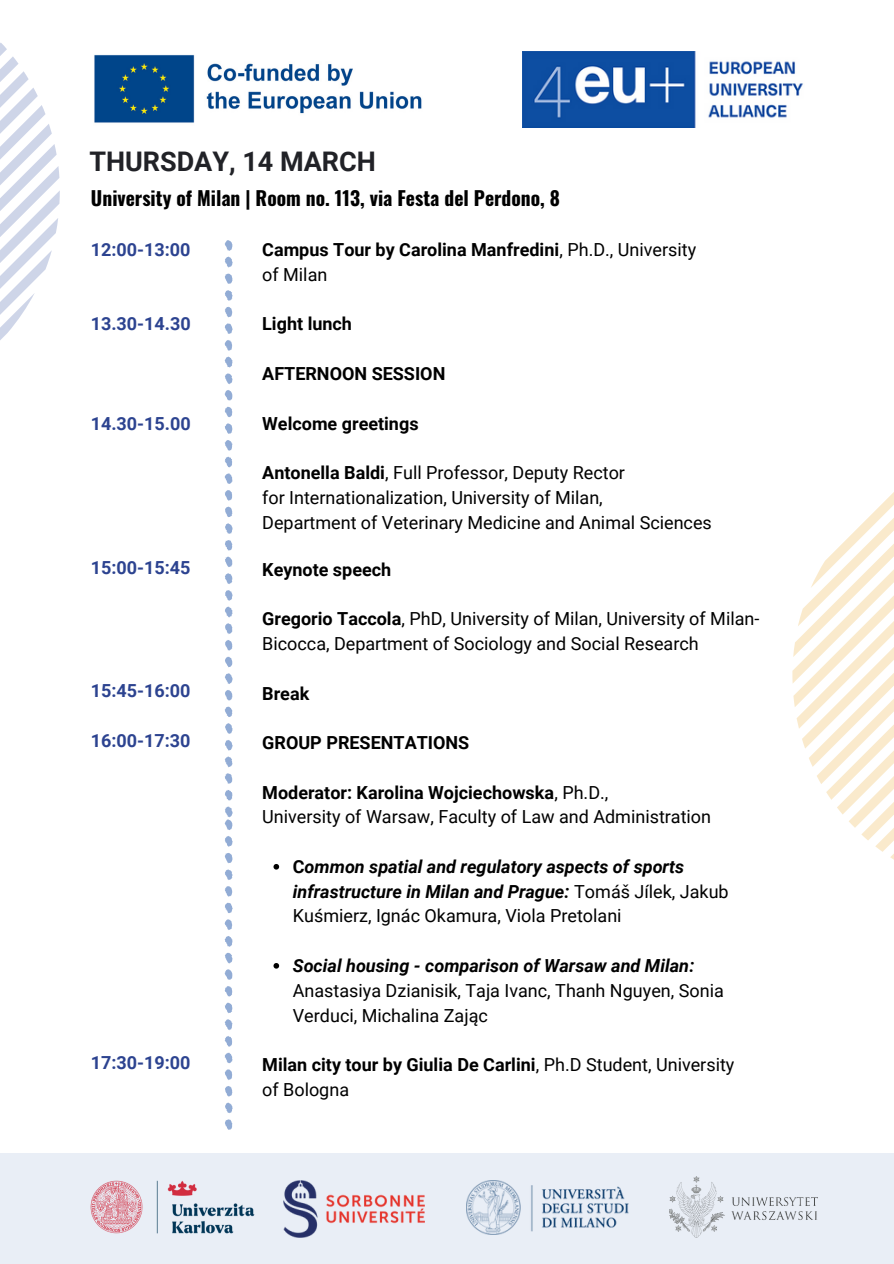
<style>
.page{position:relative;width:894px;height:1264px;background:#fff}
.page>*{position:absolute;margin:0;border:0;box-sizing:border-box;transform-origin:0 0}
.t1{font:700 27px "Roboto";color:#212227}
.t2{font:700 19.5px "Oswald";color:#000}
.t3{font:18px/24.8px "Roboto";color:#000}
.t4{font:italic 700 18px/24.8px "Roboto";color:#000}
.t5{font:700 18px/24.8px "Roboto";color:#000}
.t6{font:700 18px "Roboto";color:#2c4390}
.s1{font-weight:400}
.s2{font-weight:700}
.s3{font-style:normal}
.s4{font-weight:400;font-style:normal}
</style>
<div class="page">
<img style="left:523px;top:52px;width:280px;height:75px">
<svg style="left:273px;top:864px;width:6px;height:5px"></svg>
<svg style="left:273px;top:963px;width:6px;height:5px"></svg>
<div style="left:0;top:1153px;width:893px;height:110px;background:#e9eef6"></div>
<img style="left:466px;top:1180px;width:162px;height:54px">
<img style="left:669px;top:1176px;width:148px;height:61px">
<img style="left:90px;top:1180px;width:165px;height:54px">
<img style="left:284px;top:1180px;width:140px;height:57px">
<svg style="left:0;top:43px;width:60px;height:297px"></svg>
<svg style="left:792px;top:493px;width:101px;height:366px"></svg>
<svg style="left:225px;top:656px;width:7px;height:11px"></svg>
<svg style="left:224px;top:440px;width:8px;height:27px"></svg>
<svg style="left:225px;top:623px;width:7px;height:27px"></svg>
<svg style="left:225px;top:423px;width:7px;height:11px"></svg>
<svg style="left:225px;top:406px;width:7px;height:11px"></svg>
<svg style="left:224px;top:390px;width:8px;height:10px"></svg>
<svg style="left:225px;top:573px;width:7px;height:44px"></svg>
<svg style="left:225px;top:373px;width:7px;height:11px"></svg>
<svg style="left:225px;top:556px;width:7px;height:11px"></svg>
<svg style="left:225px;top:540px;width:7px;height:10px"></svg>
<svg style="left:224px;top:340px;width:8px;height:27px"></svg>
<svg style="left:224px;top:323px;width:9px;height:11px"></svg>
<svg style="left:225px;top:290px;width:7px;height:27px"></svg>
<svg style="left:225px;top:523px;width:8px;height:11px"></svg>
<svg style="left:224px;top:240px;width:9px;height:44px"></svg>
<svg style="left:224px;top:473px;width:8px;height:44px"></svg>
<svg style="left:225px;top:790px;width:7px;height:10px"></svg>
<svg style="left:225px;top:773px;width:7px;height:10px"></svg>
<svg style="left:225px;top:756px;width:7px;height:11px"></svg>
<svg style="left:225px;top:723px;width:8px;height:27px"></svg>
<svg style="left:224px;top:706px;width:8px;height:11px"></svg>
<svg style="left:225px;top:673px;width:7px;height:27px"></svg>
<svg style="left:224px;top:1052px;width:8px;height:11px"></svg>
<svg style="left:224px;top:1019px;width:8px;height:27px"></svg>
<svg style="left:225px;top:1002px;width:7px;height:11px"></svg>
<svg style="left:224px;top:986px;width:8px;height:10px"></svg>
<svg style="left:224px;top:969px;width:8px;height:10px"></svg>
<svg style="left:225px;top:952px;width:7px;height:11px"></svg>
<svg style="left:225px;top:1119px;width:7px;height:10px"></svg>
<svg style="left:224px;top:919px;width:8px;height:27px"></svg>
<svg style="left:225px;top:902px;width:8px;height:11px"></svg>
<svg style="left:225px;top:869px;width:7px;height:27px"></svg>
<svg style="left:225px;top:1102px;width:8px;height:11px"></svg>
<svg style="left:224px;top:806px;width:9px;height:57px"></svg>
<svg style="left:225px;top:1069px;width:7px;height:27px"></svg>
<img style="left:94px;top:54px;width:328px;height:69px">
<h3 class="t1" style="left:89px;top:146px;width:288px">THURSDAY, 14 MARCH</h3>
<h3 class="t2" style="left:91px;top:182px;width:470px">University of Milan | Room no. 113, via Festa del Perdono, 8</h3>
<h3 class="t6" style="left:91px;top:239px;width:101px">12:00-13:00</h3>
<p class="t5" style="left:262px;top:238px;width:435px">Campus Tour by Carolina Manfredini<span class="s1">, Ph.D., University of Milan</span></p>
<p class="t5" style="left:262px;top:312px;width:91px">Light lunch</p>
<p class="t5" style="left:262px;top:361px;width:185px">AFTERNOON SESSION</p>
<p class="t5" style="left:262px;top:411px;width:158px">Welcome greetings</p>
<p class="t3" style="left:262px;top:460px;width:451px"><span class="s2">Antonella Baldi</span>, Full Professor, Deputy Rector<br>for Internationalization, University of Milan,<br>Department of Veterinary Medicine and Animal Sciences</p>
<p class="t5" style="left:262px;top:557px;width:130px">Keynote speech</p>
<p class="t3" style="left:262px;top:607px;width:498px"><span class="s2">Gregorio Taccola</span>, PhD, University of Milan, University of Milan-<br>Bicocca, Department of Sociology and Social Research</p>
<p class="t5" style="left:262px;top:681px;width:49px">Break</p>
<p class="t5" style="left:262px;top:730px;width:208px">GROUP PRESENTATIONS</p>
<p class="t3" style="left:262px;top:780px;width:450px"><span class="s2">Moderator: Karolina Wojciechowska</span>, Ph.D.,<br>University of Warsaw, Faculty of Law and Administration</p>
<p class="t4" style="left:293px;top:854px;width:437px"><span class="s3">C</span>ommon spatial and regulatory aspects of sports infrastructure in Milan and Prague: <span class="s4">Tomáš Jílek, Jakub<br>Kuśmierz, Ignác Okamura, Viola Pretolani</span></p>
<p class="t4" style="left:293px;top:953px;width:403px">Social housing - comparison of Warsaw and Milan:</p>
<p class="t3" style="left:293px;top:978px;width:432px">Anastasiya Dzianisik, Taja Ivanc, Thanh Nguyen, Sonia<br>Verduci, Michalina Zając</p>
<p class="t3" style="left:262px;top:1052px;width:473px"><span class="s2">Milan city tour by Giulia De Carlini</span>, Ph.D Student, University of Bologna</p>
<h3 class="t6" style="left:91px;top:314px;width:101px">13.30-14.30</h3>
<h3 class="t6" style="left:91px;top:413px;width:101px">14.30-15.00</h3>
<h3 class="t6" style="left:91px;top:557px;width:101px">15:00-15:45</h3>
<p class="t6" style="left:91px;top:680px;width:101px">15:45-16:00</p>
<p class="t6" style="left:91px;top:730px;width:101px">16:00-17:30</p>
<p class="t6" style="left:91px;top:1052px;width:101px">17:30-19:00</p>
</div>
